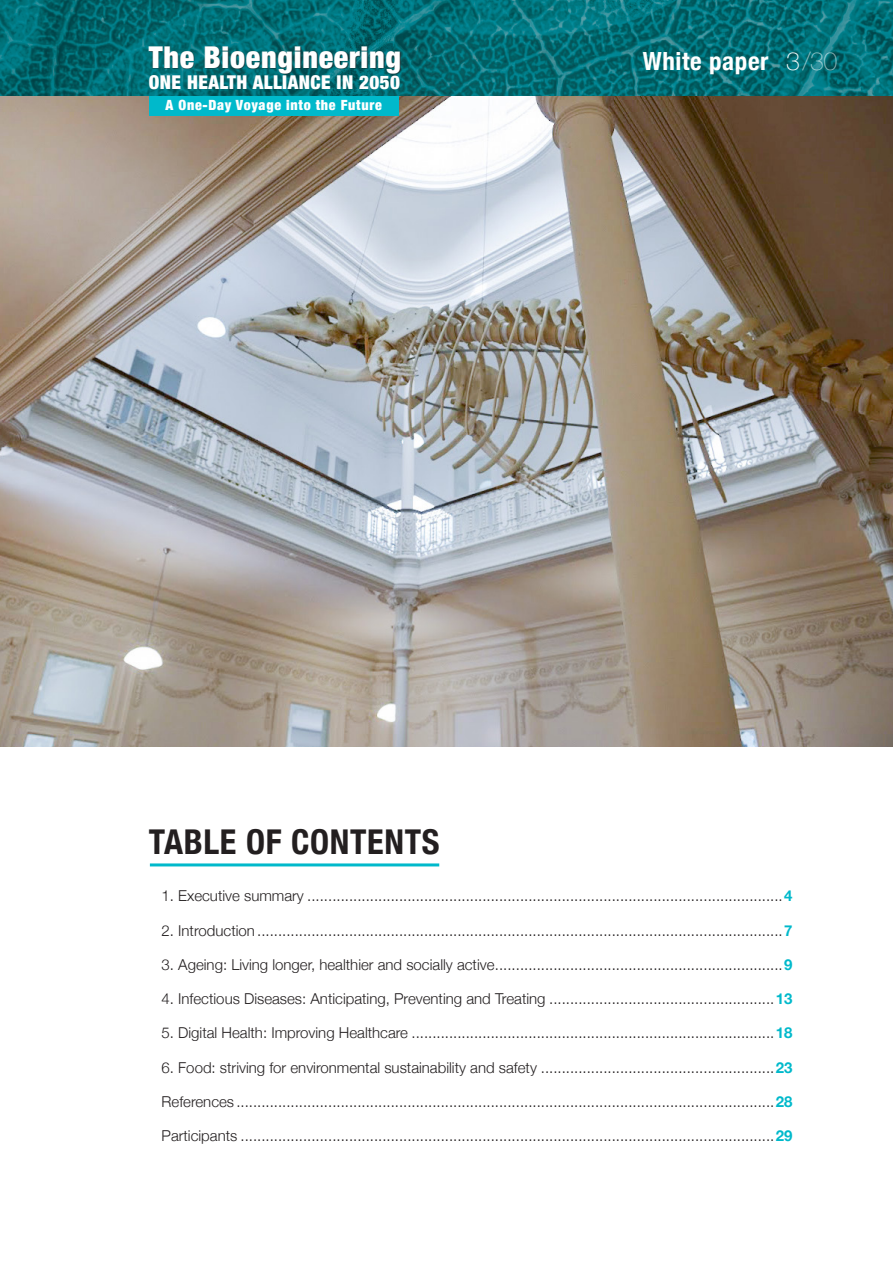
<style>
.page{position:relative;width:893px;height:1263px;background:#fff}
.page>*{position:absolute;margin:0;border:0;box-sizing:border-box;transform-origin:0 0}
.t1{font:700 condensed 34.2px "Helvetica Neue";letter-spacing:.02em;color:#231f20}
.t2{font:900 condensed 30px "Helvetica Neue";letter-spacing:.025em;color:#fff}
.t3{font:700 condensed 25.05px "Helvetica Neue";letter-spacing:.025em;color:#fff}
.t4{font:900 condensed 19.05px "Helvetica Neue";letter-spacing:.025em;color:#fff}
.t5{font:300 15px "Helvetica Neue";color:#231f20}
.t6{font:900 condensed 14.1px "Helvetica Neue";letter-spacing:.05em;color:#fff}
.s1{font-weight:100;font-stretch:normal}
.s2{font-weight:700;color:#00b9cb}
</style>
<div class="page">
<img style="left:0;top:97px;width:893px;height:649px">
<svg style="left:0;top:0;width:893px;height:97px;background:#056d75"></svg>
<div style="left:149px;top:46px;width:252px;height:28px;background:#231f20;opacity:.75"></div>
<div style="left:149px;top:97px;width:250px;height:19px;background:#00b9cb"></div>
<hr style="left:150px;top:863px;width:289px;height:3px;background:#00b9cb">
<p class="t2" style="left:149px;top:33px;width:254px">The Bioengineering</p>
<h3 class="t3" style="left:643px;top:40px;width:196px">White paper <span class="s1">3/30</span></h3>
<p class="t4" style="left:149px;top:67px;width:253px">ONE HEALTH ALLIANCE IN 2050</p>
<p class="t6" style="left:166px;top:94px;width:218px">A One-Day Voyage into the Future</p>
<p class="t1" style="left:149px;top:813px;width:292px">TABLE OF CONTENTS</p>
<p class="t5" style="left:162px;top:884px;width:632px">1. Executive summary ..................................................................................................................<span class="s2">4</span></p>
<p class="t5" style="left:162px;top:918px;width:632px">2. Introduction ..............................................................................................................................<span class="s2">7</span></p>
<p class="t5" style="left:162px;top:952px;width:632px">3. Ageing: Living longer, healthier and socially active.....................................................................<span class="s2">9</span></p>
<p class="t5" style="left:162px;top:987px;width:632px">4. Infectious Diseases: Anticipating, Preventing and Treating ......................................................<span class="s2">13</span></p>
<p class="t5" style="left:162px;top:1021px;width:632px">5. Digital Health: Improving Healthcare .......................................................................................<span class="s2">18</span></p>
<p class="t5" style="left:162px;top:1055px;width:632px">6. Food: striving for environmental sustainability and safety ........................................................<span class="s2">23</span></p>
<p class="t5" style="left:162px;top:1089px;width:632px">References .................................................................................................................................<span class="s2">28</span></p>
<p class="t5" style="left:162px;top:1123px;width:632px">Participants ................................................................................................................................<span class="s2">29</span></p>
</div>
